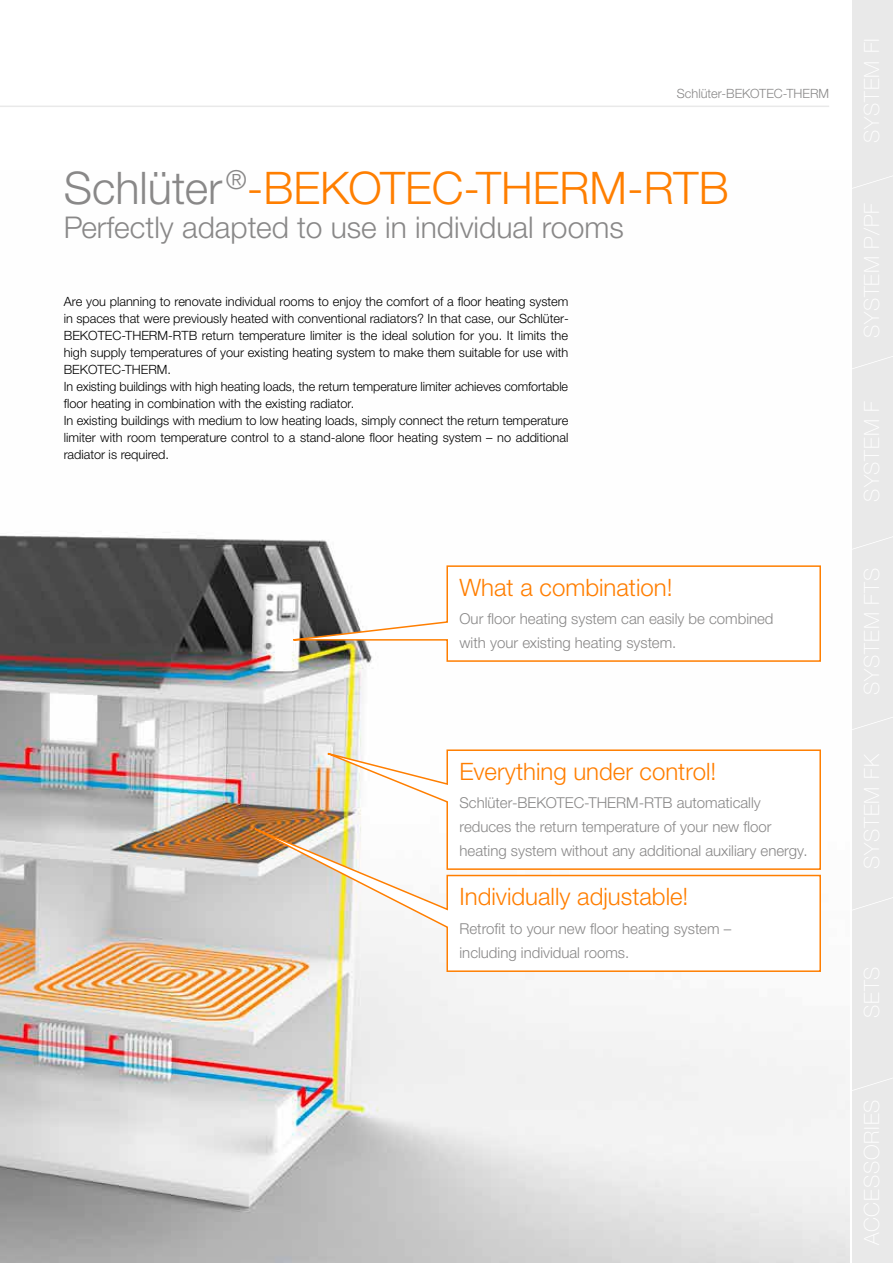
<style>
.page{position:relative;width:893px;height:1263px;background:#fff}
.page>*{position:absolute;margin:0;border:0;box-sizing:border-box;transform-origin:0 0}
.t1{font:300 45px "Helvetica Neue LTW1 G";color:#ff7e00}
.t2{font:300 30px "Helvetica Neue LTW1 G";color:#898888}
.t3{font:300 24px "Helvetica Neue LTW1 G";color:#ff7e00}
.t4{font:300 15px/24px "Helvetica Neue LTW1 G";color:#898888}
.t5{font:300 12.75px/17px "Helvetica Neue LTW1 G";color:#000}
.t6{font:300 12.75px "Helvetica Neue LTW1 G";color:#898888}
.s1{color:#898888}
</style>
<div class="page">
<hr style="left:0;top:106px;width:829px;height:1px;background:#e9e9e9">
<img style="left:0;top:535px;width:850px;height:728px">
<svg style="left:219px;top:812px;width:603px;height:161px"></svg>
<svg style="left:307px;top:746px;width:515px;height:125px"></svg>
<svg style="left:267px;top:565px;width:555px;height:97px"></svg>
<div style="left:852px;top:0;width:41px;height:1263px;background:#e9e9e9"></div>
<p class="t6" style="left:677px;top:86px;width:154px">Schlüter-BEKOTEC-THERM</p>
<h1 class="t1" style="left:64px;top:161px;width:666px"><span class="s1">Schlüter</span> <sup>®</sup>-BEKOTEC-THERM-RTB</h1>
<h2 class="t2" style="left:64px;top:209px;width:561px">Perfectly adapted to use in individual rooms</h2>
<p class="t5" style="left:64px;top:293px;width:506px">Are you planning to renovate individual rooms to enjoy the comfort of a floor heating system in spaces that were previously heated with conventional radiators? In that case, our Schlüter-BEKOTEC-THERM-RTB return temperature limiter is the ideal solution for you. It limits the high supply temperatures of your existing heating system to make them suitable for use with BEKOTEC-THERM.<br>In existing buildings with high heating loads, the return temperature limiter achieves comfortable floor heating in combination with the existing radiator.<br>In existing buildings with medium to low heating loads, simply connect the return temperature limiter with room temperature control to a stand-alone floor heating system – no additional radiator is required.</p>
<h3 class="t3" style="left:459px;top:573px;width:214px">What a combination!</h3>
<p class="t4" style="left:459px;top:607px;width:316px">Our floor heating system can easily be combined with your existing heating system.</p>
<h3 class="t3" style="left:459px;top:757px;width:258px">Everything under control!</h3>
<p class="t4" style="left:459px;top:791px;width:349px">Schlüter-BEKOTEC-THERM-RTB automatically reduces the return temperature of your new floor heating system without any additional auxiliary energy.</p>
<h3 class="t3" style="left:459px;top:882px;width:230px">Individually adjustable!</h3>
<p class="t4" style="left:459px;top:916px;width:273px">Retrofit to your new floor heating system – including individual rooms.</p>
</div>
